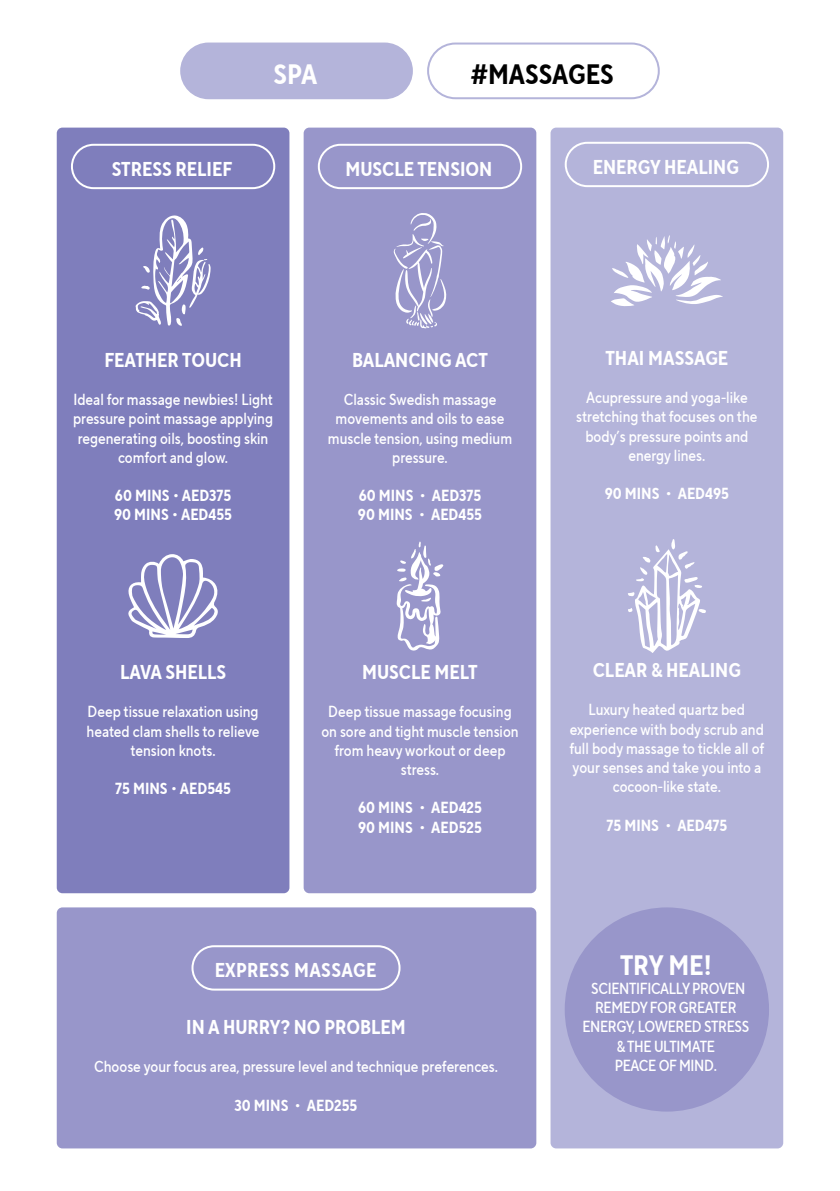
<style>
.page{position:relative;width:840px;height:1191px;background:#fff}
.page>*{position:absolute;margin:0;border:0;box-sizing:border-box;transform-origin:0 0}
.t1{font:700 28px "TT Norms Pro Cond";color:#fff}
.t2{font:700 28px "TT Norms Pro Cond";color:#000}
.t3{font:700 20px "TT Norms Pro Cond";color:#fff}
.t4{font:700 20px "TT Norms Pro Cond";letter-spacing:.02em;color:#fff}
.t5{font:500 16px/19.2px "TT Norms Pro Cond";color:#fff;text-align:center}
.t6{font:700 16px/19.2px "TT Norms Pro Cond";color:#fff}
.t7{font:500 16px/19.2px "TT Norms Pro Cond";letter-spacing:-.02em;color:#fff;text-align:center}
</style>
<div class="page">
<div style="left:550px;top:128px;width:232px;height:1020px;background:#b4b4da;border-radius:6px"></div>
<div style="left:564px;top:142px;width:204px;height:45px;border:2px solid #fff;border-radius:22px"></div>
<div style="left:57px;top:128px;width:232px;height:765px;background:#7f7ebc;border-radius:6px"></div>
<div style="left:71px;top:144px;width:204px;height:45px;border:2px solid #fff;border-radius:22px"></div>
<div style="left:303px;top:128px;width:233px;height:765px;background:#9896ca;border-radius:6px"></div>
<div style="left:317px;top:144px;width:205px;height:45px;border:2px solid #fff;border-radius:22px"></div>
<div style="left:57px;top:907px;width:479px;height:241px;background:#9896ca;border-radius:6px"></div>
<div style="left:191px;top:945px;width:209px;height:45px;border:2px solid #fff;border-radius:22px"></div>
<div style="left:427px;top:43px;width:232px;height:56px;border:2px solid #b4b4da;border-radius:27px"></div>
<div style="left:180px;top:43px;width:232px;height:56px;background:#b4b4da;border-radius:28px"></div>
<div style="left:564px;top:907px;width:204px;height:204px;background:#9896ca;border-radius:50%"></div>
<svg style="left:611px;top:235px;width:111px;height:71px"></svg>
<svg style="left:393px;top:213px;width:53px;height:115px"></svg>
<svg style="left:396px;top:541px;width:47px;height:110px"></svg>
<svg style="left:628px;top:539px;width:77px;height:114px"></svg>
<svg style="left:135px;top:215px;width:75px;height:111px"></svg>
<svg style="left:128px;top:554px;width:90px;height:84px"></svg>
<p class="t3" style="left:112px;top:154px;width:122px">STRESS RELIEF</p>
<h1 class="t1" style="left:273px;top:54px;width:45px">SPA</h1>
<h1 class="t2" style="left:470px;top:54px;width:144px">#MASSAGES</h1>
<p class="t3" style="left:345px;top:154px;width:148px">MUSCLE TENSION</p>
<p class="t3" style="left:592px;top:152px;width:148px">ENERGY HEALING</p>
<p class="t3" style="left:104px;top:345px;width:139px">FEATHER TOUCH</p>
<p class="t5" style="left:73px;top:390px;width:201px">Ideal for massage newbies! Light pressure point massage applying regenerating oils, boosting skin comfort and glow.</p>
<p class="t6" style="left:114px;top:486px;width:119px">60 MINS • AED375<br>90 MINS • AED455</p>
<p class="t3" style="left:352px;top:345px;width:137px">BALANCING ACT</p>
<p class="t5" style="left:328px;top:390px;width:185px">Classic Swedish massage movements and oils to ease muscle tension, using medium pressure.</p>
<p class="t6" style="left:358px;top:486px;width:125px">60 MINS • AED375<br>90 MINS • AED455</p>
<p class="t3" style="left:605px;top:343px;width:124px">THAI MASSAGE</p>
<p class="t5" style="left:576px;top:388px;width:182px">Acupressure and yoga-like stretching that focuses on the body’s pressure points and energy lines.</p>
<p class="t6" style="left:604px;top:484px;width:126px">90 MINS • AED495</p>
<p class="t3" style="left:120px;top:657px;width:107px">LAVA SHELLS</p>
<p class="t5" style="left:87px;top:702px;width:174px">Deep tissue relaxation using heated clam shells to relieve tension knots.</p>
<p class="t6" style="left:115px;top:779px;width:117px">75 MINS • AED545</p>
<p class="t3" style="left:362px;top:657px;width:117px">MUSCLE MELT</p>
<p class="t5" style="left:321px;top:702px;width:199px">Deep tissue massage focusing on sore and tight muscle tension from heavy workout or deep stress.</p>
<p class="t6" style="left:358px;top:798px;width:125px">60 MINS • AED425<br>90 MINS • AED525</p>
<p class="t4" style="left:214px;top:956px;width:163px">EXPRESS MASSAGE</p>
<p class="t3" style="left:186px;top:1012px;width:221px">IN A HURRY? NO PROBLEM</p>
<p class="t5" style="left:94px;top:1057px;width:405px">Choose your focus area, pressure level and technique preferences.</p>
<p class="t6" style="left:234px;top:1095px;width:124px">30 MINS • AED255</p>
<p class="t3" style="left:592px;top:655px;width:149px">CLEAR &amp; HEALING</p>
<p class="t5" style="left:569px;top:700px;width:196px">Luxury heated quartz bed experience with body scrub and full body massage to tickle all of your senses and take you into a cocoon-like state.</p>
<p class="t6" style="left:606px;top:815px;width:122px">75 MINS • AED475</p>
<h1 class="t1" style="left:619px;top:944px;width:93px">TRY ME!</h1>
<p class="t7" style="left:582px;top:978px;width:168px">SCIENTIFICALLY PROVEN<br>REMEDY FOR GREATER<br>ENERGY, LOWERED STRESS &amp; THE ULTIMATE<br>PEACE OF MIND.</p>
</div>
